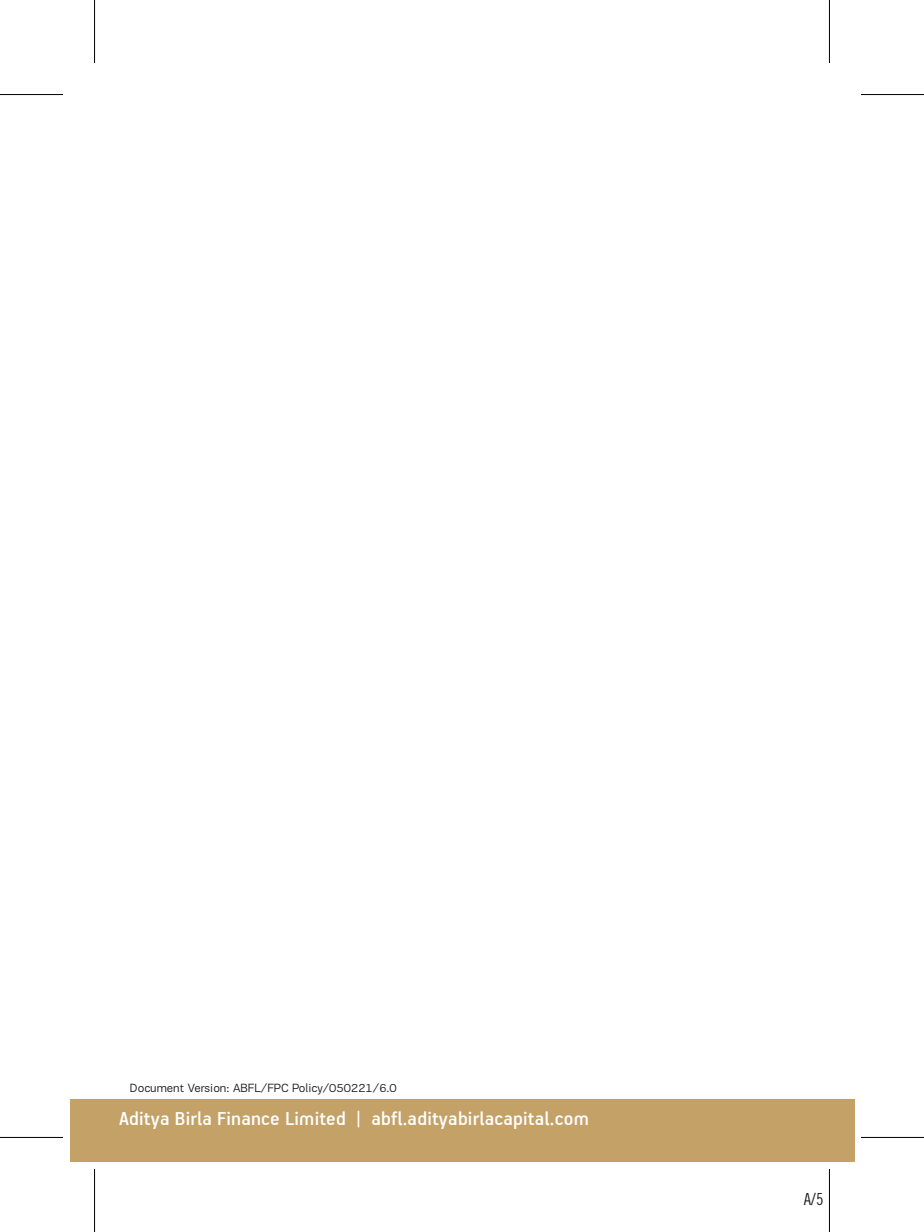
<style>
.page{position:relative;width:924px;height:1232px;background:#fff}
.page>*{position:absolute;margin:0;border:0;box-sizing:border-box;transform-origin:0 0}
.t1{font:500 21.18px "PF Handbook Pro";letter-spacing:.01em;color:#fff}
.t2{font:16.62px "Trade Gothic Cond Eighteen";color:#231f20}
.t3{font:12.25px "PF Encore Sans Pro";color:#231f20}
</style>
<div class="page">
<div style="left:70px;top:1099px;width:784px;height:63px;background:#c4a167"></div>
<hr style="left:94px;top:0;width:1px;height:63px;background:#000">
<hr style="left:0;top:94px;width:63px;height:1px;background:#000">
<hr style="left:0;top:1137px;width:63px;height:1px;background:#000">
<hr style="left:94px;top:1168px;width:1px;height:63px;background:#000">
<hr style="left:829px;top:0;width:1px;height:63px;background:#000">
<hr style="left:860px;top:94px;width:63px;height:1px;background:#000">
<hr style="left:860px;top:1137px;width:63px;height:1px;background:#000">
<hr style="left:829px;top:1168px;width:1px;height:63px;background:#000">
<p class="t3" style="left:130px;top:1080px;width:268px">Document Version: ABFL/FPC Policy/050221/6.0</p>
<p class="t1" style="left:119px;top:1104px;width:471px">Aditya Birla Finance Limited | abfl.adityabirlacapital.com</p>
<p class="t2" style="left:803px;top:1188px;width:21px">A/5</p>
</div>
